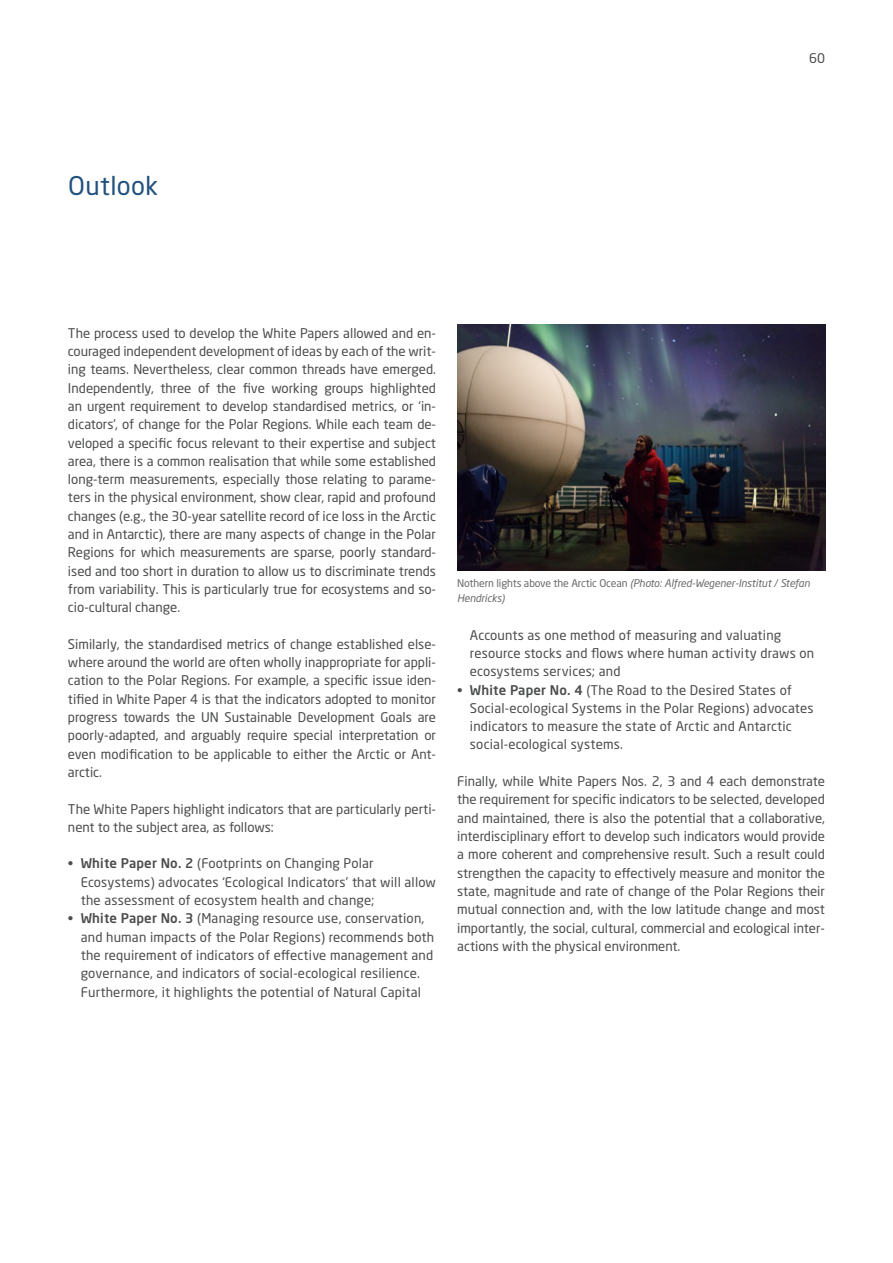
<style>
.page{position:relative;width:893px;height:1263px;background:#fff}
.page>*{position:absolute;margin:0;border:0;box-sizing:border-box;transform-origin:0 0}
.Head{font:25.5px "Neo Sans W1 G";letter-spacing:.02em;color:#22517d}
.lauf{font:13.2px/18.3px "Neo Sans W1 G";color:#4b4c4d;text-align:justify}
.Aufzählung{font:13.2px/18.3px "Neo Sans W1 G";letter-spacing:.015em;color:#4b4c4d}
.t1{font:italic 10.5px/15px "Neo Sans W1 G";letter-spacing:-.01em;color:#69696c}
.s1{font-weight:500}
.s2{font-style:normal}
</style>
<div class="page">
<img style="left:457px;top:325px;width:368px;height:245px">
<p class="Head" style="left:68px;top:170px;width:92px">Outlook</p>
<p class="lauf" style="left:809px;top:49px;width:17px">60</p>
<p class="lauf" style="left:68px;top:323px;width:370px">The process used to develop the White Papers allowed and en&shy;couraged independent development of ideas by each of the writ&shy;ing teams. Nevertheless, clear common threads have emerged.<br>Independently, three of the five working groups highlighted an urgent requirement to develop standardised metrics, or ‘in&shy;dicators’, of change for the Polar Regions. While each team de&shy;veloped a specific focus relevant to their expertise and subject area, there is a common realisation that while some established long-term measurements, especially those relating to parame&shy;ters in the physical environment, show clear, rapid and profound changes (e.g., the 30-year satellite record of ice loss in the Arctic and in Antarctic), there are many aspects of change in the Polar Regions for which measurements are sparse, poorly standard&shy;ised and too short in duration to allow us to discriminate trends from variability. This is particularly true for ecosystems and so&shy;cio-cultural change.</p>
<p class="lauf" style="left:68px;top:635px;width:370px">Similarly, the standardised metrics of change established else&shy;where around the world are often wholly inappropriate for appli&shy;cation to the Polar Regions. For example, a specific issue iden&shy;tified in White Paper 4 is that the indicators adopted to monitor progress towards the UN Sustainable Development Goals are poorly-adapted, and arguably require special interpretation or even modification to be applicable to either the Arctic or Ant&shy;arctic.</p>
<p class="lauf" style="left:68px;top:799px;width:370px">The White Papers highlight indicators that are particularly perti&shy;nent to the subject area, as follows:</p>
<p class="Aufzählung" style="left:81px;top:854px;width:357px;text-indent:-13px">• <span class="s1">White Paper No. 2</span> (Footprints on Changing Polar<br>Ecosystems) advocates ‘Ecological Indicators’ that will allow the assessment of ecosystem health and change;</p>
<p class="Aufzählung" style="left:81px;top:909px;width:355px;text-indent:-13px">• <span class="s1">White Paper No. 3</span> (Managing resource use, conservation, and human impacts of the Polar Regions) recommends both the requirement of indicators of effective management and governance, and indicators of social-ecological resilience.<br>Furthermore, it highlights the potential of Natural Capital</p>
<p class="t1" style="left:457px;top:575px;width:354px"><span class="s2">Nothern lights above the Arctic Ocean</span> (Photo: Alfred-Wegener-Institut / Stefan<br>Hendricks)</p>
<p class="Aufzählung" style="left:470px;top:625px;width:346px">Accounts as one method of measuring and valuating resource stocks and flows where human activity draws on ecosystems services; and</p>
<p class="Aufzählung" style="left:470px;top:680px;width:345px;text-indent:-13px">• <span class="s1">White Paper No. 4</span> (The Road to the Desired States of Social-ecological Systems in the Polar Regions) advocates indicators to measure the state of Arctic and Antarctic social-ecological systems.</p>
<p class="lauf" style="left:457px;top:772px;width:369px">Finally, while White Papers Nos. 2, 3 and 4 each demonstrate the requirement for specific indicators to be selected, developed and maintained, there is also the potential that a collaborative, interdisciplinary effort to develop such indicators would provide a more coherent and comprehensive result. Such a result could strengthen the capacity to effectively measure and monitor the state, magnitude and rate of change of the Polar Regions their mutual connection and, with the low latitude change and most importantly, the social, cultural, commercial and ecological inter&shy;actions with the physical environment.</p>
</div>
